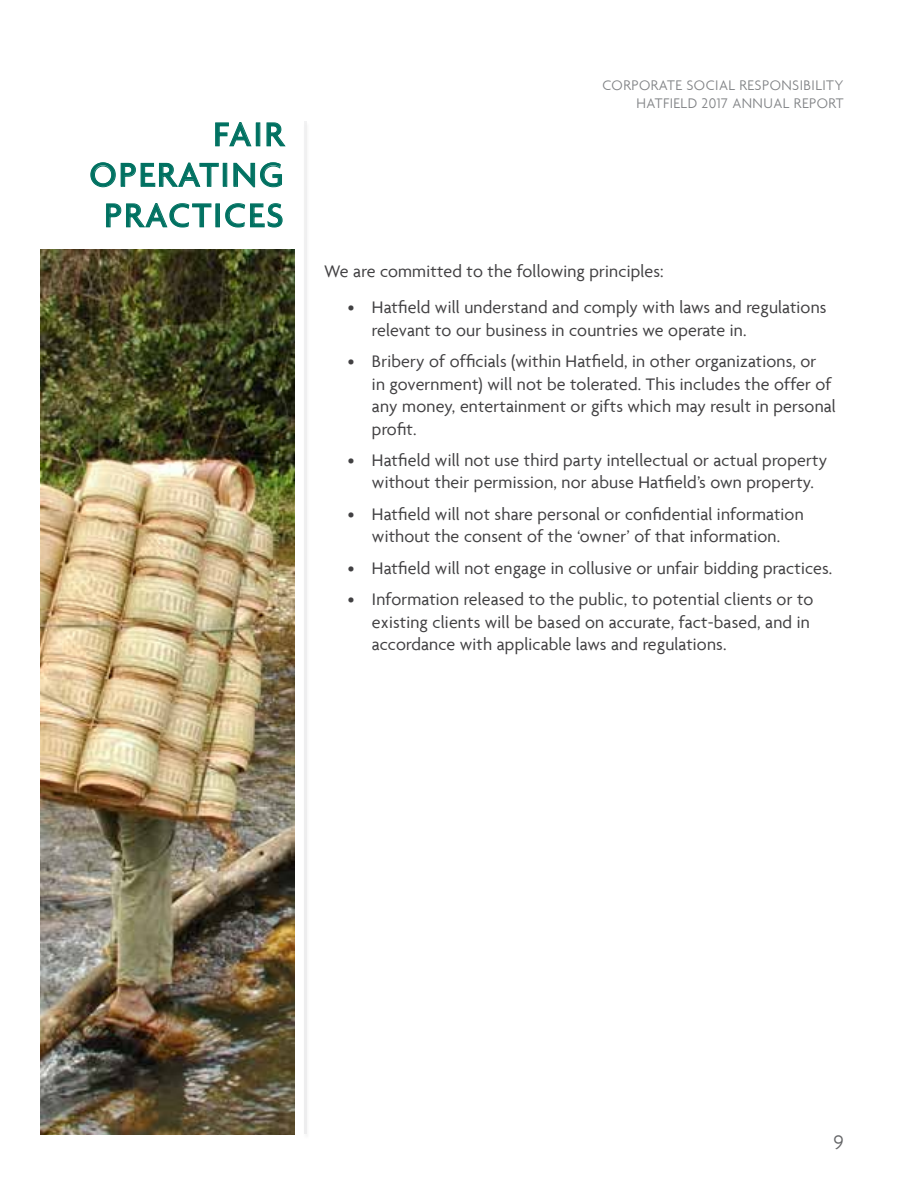
<style>
.page{position:relative;width:918px;height:1188px;background:#fff}
.page>*{position:absolute;margin:0;border:0;box-sizing:border-box;transform-origin:0 0}
.t1{font:500 36px "Agenda";letter-spacing:.055em;color:#007161}
.t2{font:300 21px "Agenda";color:#636466}
.t3{font:18px/22.5px "Agenda";letter-spacing:.01em;color:#414042}
.t4{font:300 15px/18px "Agenda";letter-spacing:.03em;color:#808285;text-align:right}
</style>
<div class="page">
<div style="left:303px;top:121px;width:8px;height:1019px;background:#000;opacity:.06"></div>
<hr style="left:304px;top:122px;width:2px;height:1012px;background:#ededee">
<img style="left:40px;top:249px;width:255px;height:886px">
<svg style="left:215px;top:122px;width:37px;height:25px"></svg>
<div style="left:256px;top:123px;width:4px;height:23px;border:1px solid #007161"></div>
<svg style="left:266px;top:122px;width:20px;height:25px"></svg>
<svg style="left:90px;top:162px;width:129px;height:26px"></svg>
<div style="left:223px;top:163px;width:4px;height:24px;border:1px solid #007161"></div>
<svg style="left:233px;top:162px;width:49px;height:26px"></svg>
<svg style="left:106px;top:203px;width:106px;height:25px"></svg>
<div style="left:216px;top:204px;width:4px;height:23px;border:1px solid #007161"></div>
<svg style="left:225px;top:203px;width:58px;height:25px"></svg>
<h1 class="t1" style="left:213px;top:112px;width:56px">FAIR</h1>
<h1 class="t1" style="left:89px;top:153px;width:196px">OPERATING</h1>
<h1 class="t1" style="left:104px;top:193px;width:84px">PRACTIC</h1>
<h1 class="t1" style="left:248px;top:193px;width:34px">ES</h1>
<p class="t4" style="left:602px;top:76px;width:243px">CORPORATE SOCIAL RESPONSIBILITY<br>HATFIELD 2017 ANNUAL REPORT</p>
<p class="t3" style="left:324px;top:260px;width:341px">We are committed to the following principles:</p>
<p class="t3" style="left:372px;top:296px;width:456px;text-indent:-24px">• Hatfield will understand and comply with laws and regulations relevant to our business in countries we operate in.</p>
<p class="t3" style="left:372px;top:350px;width:465px;text-indent:-24px">• Bribery of officials (within Hatfield, in other organizations, or<br>in government) will not be tolerated. This includes the offer of any money, entertainment or gifts which may result in personal profit.</p>
<p class="t3" style="left:348px;top:449px;width:481px;text-align:center">• Hatfield will not use third party intellectual or actual property without their permission, nor abuse Hatfield’s own property.</p>
<p class="t3" style="left:348px;top:503px;width:457px;text-align:center">• Hatfield will not share personal or confidential information without the consent of the ‘owner’ of that information.</p>
<p class="t3" style="left:348px;top:556px;width:486px">• Hatfield will not engage in collusive or unfair bidding practices.</p>
<p class="t3" style="left:372px;top:588px;width:443px;text-indent:-24px">• Information released to the public, to potential clients or to existing clients will be based on accurate, fact-based, and in accordance with applicable laws and regulations.</p>
<p class="t2" style="left:833px;top:1130px;width:12px">9</p>
</div>
